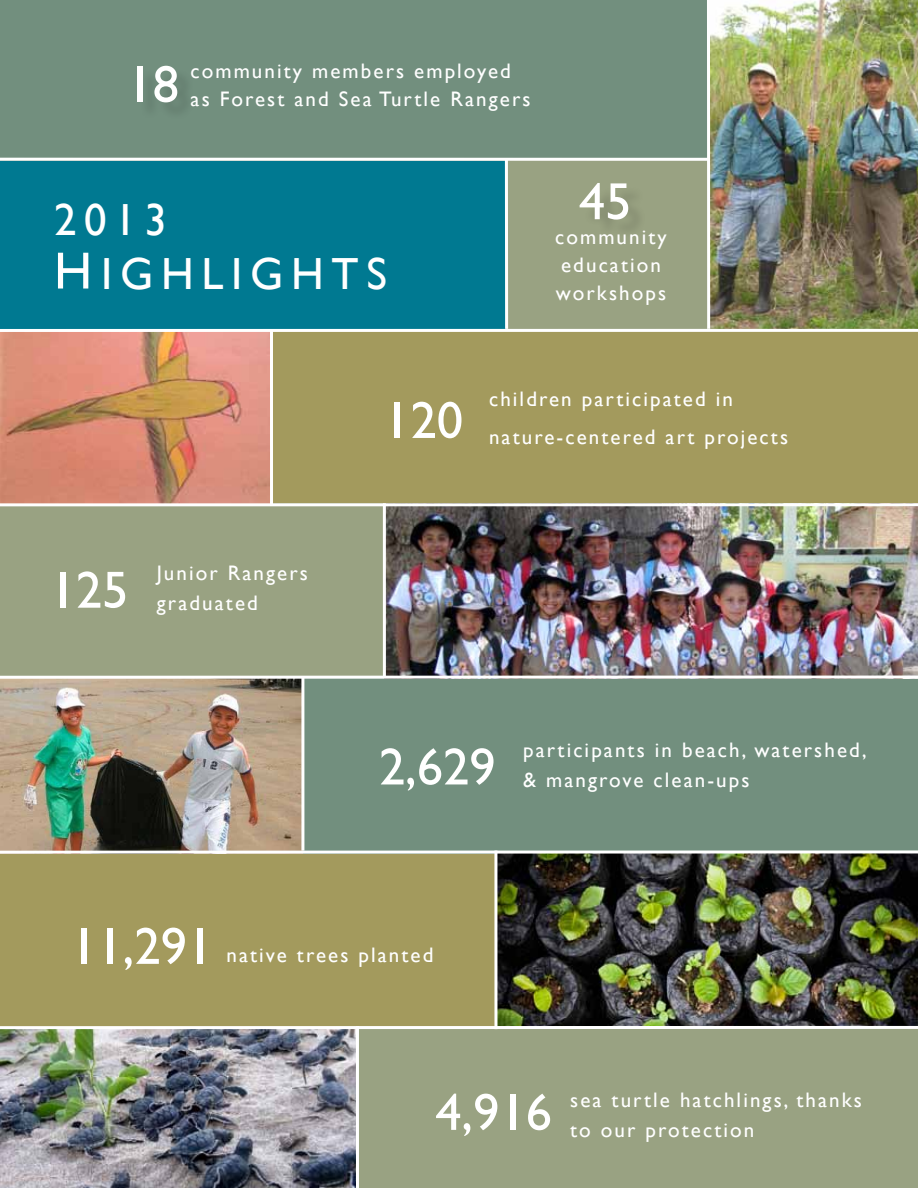
<style>
.page{position:relative;width:918px;height:1188px;background:#fff}
.page>*{position:absolute;margin:0;border:0;box-sizing:border-box;transform-origin:0 0}
.t1{font:52.5px "Gill Sans";color:#fff}
.t2{font:45px/54px "Gill Sans";letter-spacing:.17em;color:#fff}
.t3{font:21px/28px "Gill Sans";letter-spacing:.1em;color:#fff}
.s1{font-size:52.5px}
</style>
<div class="page">
<div style="left:0;top:158px;width:507px;height:172px;background:#007991"></div>
<div style="left:0;top:0;width:709px;height:160px;background:#728f7e"></div>
<div style="left:507px;top:160px;width:210px;height:170px;background:#99a282"></div>
<div style="left:0;top:503px;width:384px;height:175px;background:#99a282"></div>
<div style="left:244px;top:678px;width:674px;height:176px;background:#728f7e"></div>
<div style="left:0;top:854px;width:496px;height:174px;background:#a39a5d"></div>
<div style="left:357px;top:1028px;width:561px;height:160px;background:#99a282"></div>
<div style="left:270px;top:330px;width:648px;height:173px;background:#a39a5d"></div>
<img style="left:497px;top:854px;width:421px;height:172px">
<img style="left:710px;top:0;width:208px;height:329px">
<img style="left:0;top:679px;width:301px;height:171px">
<img style="left:0;top:1029px;width:356px;height:159px">
<img style="left:386px;top:506px;width:532px;height:170px">
<div style="left:139px;top:68px;width:57px;height:53px;background:#6e8b7a"></div>
<img style="left:0;top:332px;width:270px;height:171px">
<hr style="left:0;top:329px;width:918px;height:3px;background:#fff">
<hr style="left:0;top:503px;width:918px;height:3px;background:#fff">
<hr style="left:0;top:158px;width:709px;height:3px;background:#fff">
<hr style="left:0;top:676px;width:918px;height:3px;background:#fff">
<svg style="left:0;top:850px;width:918px;height:4px;fill:#fefcfd"></svg>
<hr style="left:0;top:1026px;width:918px;height:3px;background:#fff">
<hr style="left:707px;top:0;width:3px;height:329px;background:#fff">
<hr style="left:505px;top:159px;width:3px;height:170px;background:#fff">
<hr style="left:270px;top:330px;width:3px;height:175px;background:#fff">
<hr style="left:383px;top:503px;width:3px;height:174px;background:#fff">
<hr style="left:301px;top:677px;width:3px;height:174px;background:#fff">
<hr style="left:494px;top:851px;width:3px;height:178px;background:#fff">
<hr style="left:356px;top:1026px;width:3px;height:162px;background:#fff">
<div style="left:583px;top:186px;width:63px;height:52px;background:#959e7e"></div>
<h1 class="t1" style="left:126px;top:53px;width:54px">18</h1>
<p class="t3" style="left:191px;top:56px;width:341px">community members employed as Forest and Sea Turtle Rangers</p>
<h2 class="t2" style="left:54px;top:192px;width:334px">2013<br><span class="s1">H</span>IGHLIGHTS</h2>
<h1 class="t1" style="left:579px;top:171px;width:54px">45</h1>
<p class="t3" style="left:555px;top:223px;width:113px">community education workshops</p>
<h1 class="t1" style="left:50px;top:559px;width:80px">125</h1>
<p class="t3" style="left:157px;top:558px;width:153px;line-height:30px">Junior Rangers graduated</p>
<h1 class="t1" style="left:384px;top:389px;width:80px">120</h1>
<p class="t3" style="left:489px;top:379px;width:301px;line-height:38.5px">children participated in nature-centered art projects</p>
<h1 class="t1" style="left:379px;top:736px;width:118px">2,629</h1>
<p class="t3" style="left:523px;top:734px;width:345px;line-height:30px">participants in beach, watershed, &amp; mangrove clean-ups</p>
<h1 class="t1" style="left:70px;top:915px;width:144px">11,291</h1>
<p class="t3" style="left:227px;top:940px;width:208px">native trees planted</p>
<h1 class="t1" style="left:435px;top:1081px;width:118px">4,916</h1>
<p class="t3" style="left:570px;top:1085px;width:293px">sea turtle hatchlings, thanks</p>
<p class="t3" style="left:570px;top:1115px;width:186px">to our protection</p>
</div>
